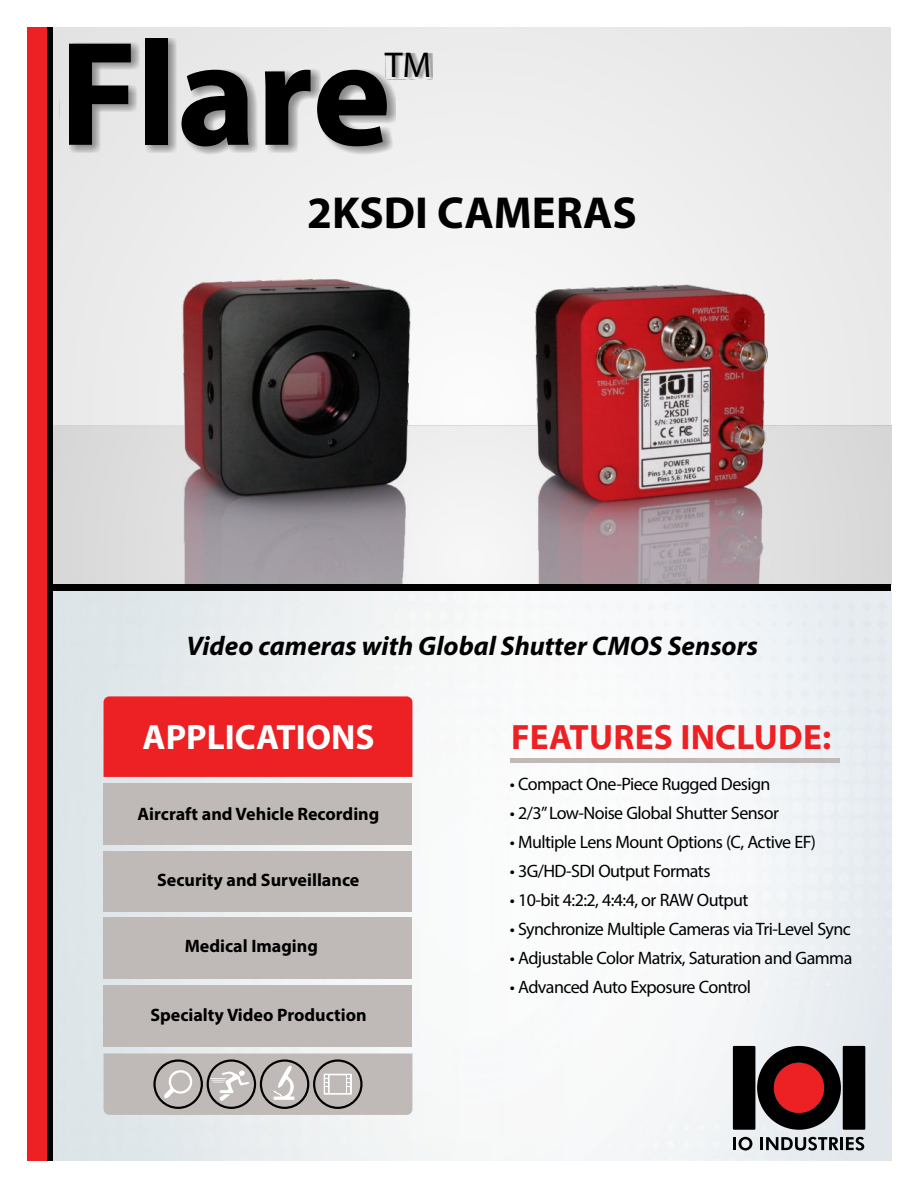
<style>
.page{position:relative;width:918px;height:1188px;background:#fff}
.page>*{position:absolute;margin:0;border:0;box-sizing:border-box;transform-origin:0 0}
.t1{font:700 150px "Myriad Pro";letter-spacing:-.005em;color:#000}
.t2{font:700 45px "Myriad Pro";color:#000}
.t3{font:36px "Myriad Pro";color:#000}
.t4{font:700 35.25px "Myriad Pro";letter-spacing:.005em;color:#ed2124}
.t5{font:700 35.25px "Myriad Pro";color:#fff}
.t6{font:italic 700 27px "Myriad Pro";color:#000}
.t7{font:18px "Myriad Pro";letter-spacing:-.03em;color:#000}
.t8{font:700 18px "Myriad Pro";color:#000}
</style>
<div class="page">
<div style="left:53px;top:27px;width:838px;height:399px;background:#ededed"></div>
<img style="left:53px;top:280px;width:838px;height:304px">
<div style="left:46px;top:27px;width:7px;height:1134px;background:#000"></div>
<div style="left:27px;top:27px;width:19px;height:1134px;background:#ed2124"></div>
<div style="left:104px;top:986px;width:308px;height:61px;background:#bfbab8"></div>
<div style="left:104px;top:918px;width:308px;height:61px;background:#bfbab8"></div>
<div style="left:104px;top:851px;width:308px;height:60px;background:#bfbab8"></div>
<div style="left:104px;top:783px;width:308px;height:61px;background:#bfbab8"></div>
<div style="left:104px;top:696px;width:308px;height:81px;background:#ed2124"></div>
<svg style="left:104px;top:1054px;width:308px;height:61px;background:#b5b0ae"></svg>
<div style="left:510px;top:758px;width:329px;height:5px;background:#bfbab8"></div>
<div style="left:60px;top:38px;width:336px;height:117px;background:#231f20;opacity:.47"></div>
<div style="left:386px;top:53px;width:47px;height:26px;background:#231f20;opacity:.35"></div>
<div style="left:48px;top:584px;width:843px;height:7px;background:#000"></div>
<div style="left:733px;top:1046px;width:22px;height:84px;background:#000"></div>
<div style="left:843px;top:1046px;width:22px;height:84px;background:#000"></div>
<svg style="left:733px;top:1137px;width:19px;height:14px"></svg>
<svg style="left:760px;top:1137px;width:104px;height:14px"></svg>
<svg style="left:757px;top:1046px;width:84px;height:84px;background:#753d3f"></svg>
<h1 class="t1" style="left:59px;top:32px;width:334px">Flare</h1>
<h3 class="t3" style="left:385px;top:50px;width:48px">TM</h3>
<h2 class="t2" style="left:307px;top:194px;width:331px">2KSDI CAMERAS</h2>
<h3 class="t6" style="left:187px;top:635px;width:573px">Video cameras with Global Shutter CMOS Sensors</h3>
<h3 class="t5" style="left:143px;top:722px;width:234px">APPLICATIONS</h3>
<p class="t8" style="left:138px;top:807px;width:243px">Aircraft and Vehicle Recording</p>
<p class="t8" style="left:157px;top:872px;width:204px">Security and Surveillance</p>
<p class="t8" style="left:185px;top:938px;width:135px">Medical Imaging</p>
<p class="t8" style="left:150px;top:1007px;width:218px">Specialty Video Production</p>
<h3 class="t4" style="left:511px;top:722px;width:322px">FEATURES INCLUDE:</h3>
<p class="t7" style="left:510px;top:776px;width:262px">• Compact One-Piece Rugged Design</p>
<p class="t7" style="left:510px;top:805px;width:271px">• 2/3”Low-Noise Global Shutter Sensor</p>
<p class="t7" style="left:510px;top:834px;width:308px">• Multiple Lens Mount Options (C, Active EF)</p>
<p class="t7" style="left:510px;top:863px;width:202px">• 3G/HD-SDI Output Formats</p>
<p class="t7" style="left:510px;top:892px;width:240px">• 10-bit 4:2:2, 4:4:4, or RAW Output</p>
<p class="t7" style="left:510px;top:921px;width:343px">• Synchronize Multiple Cameras via Tri-Level Sync</p>
<p class="t7" style="left:510px;top:950px;width:344px">• Adjustable Color Matrix, Saturation and Gamma</p>
<p class="t7" style="left:510px;top:979px;width:243px">• Advanced Auto Exposure Control</p>
</div>
